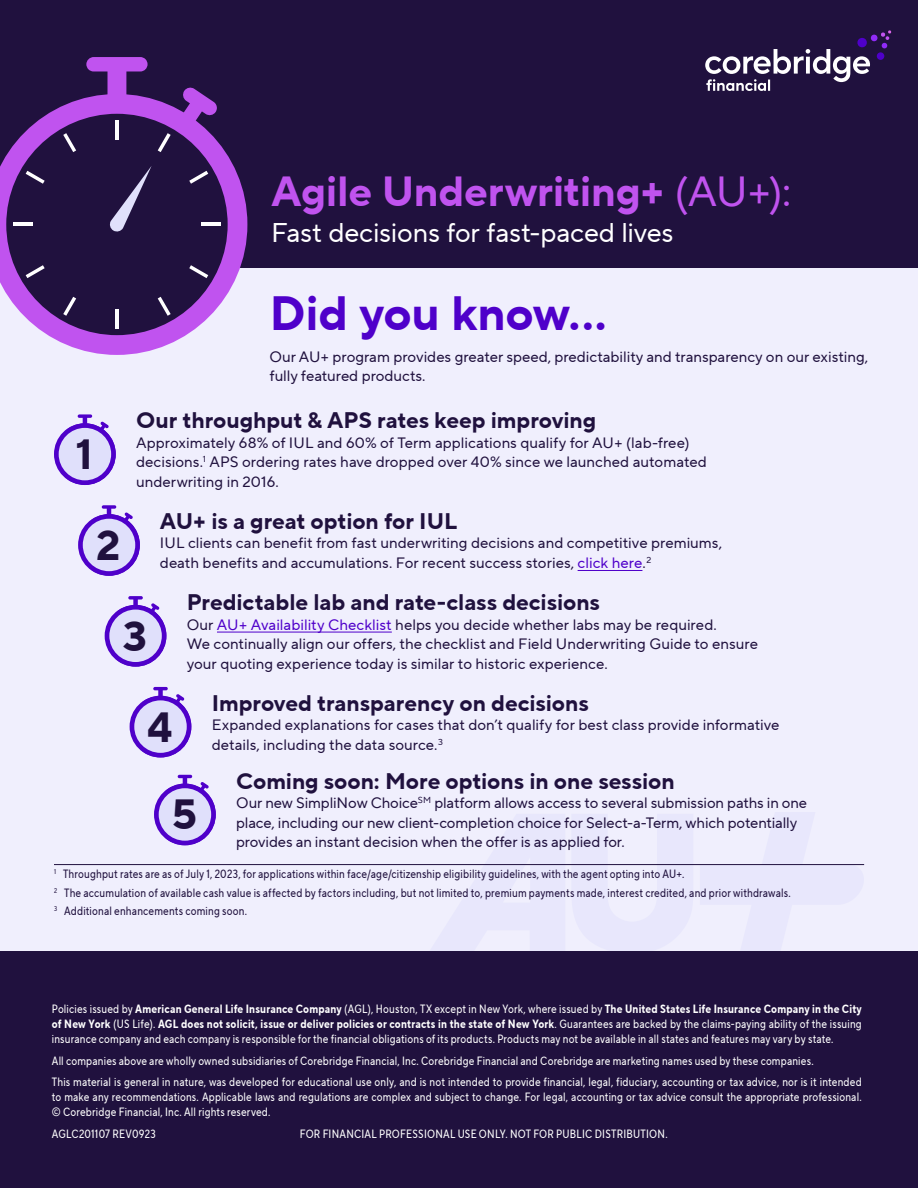
<style>
.page{position:relative;width:918px;height:1188px;background:#f0effd}
.page>*{position:absolute;margin:0;border:0;box-sizing:border-box;transform-origin:0 0}
.t1{font:700 48px "TT Norms Pro";letter-spacing:-.005em;color:#4f00ca}
.t2{font:700 42.15px "TT Norms Pro";color:#20113e}
.t3{font:700 42px "TT Norms Pro";letter-spacing:-.01em;color:#c053ef}
.t4{font:27px "TT Norms Pro";letter-spacing:-.01em;color:#fff}
.t5{font:700 22.5px "TT Norms Pro";letter-spacing:-.005em;color:#20113e}
.t6{font:15px/19.5px "TT Norms Pro";color:#20113e}
.t7{font:12px/15px "TT Norms Pro Cond";letter-spacing:.015em;color:#fff;text-align:justify}
.t8{font:12px "TT Norms Pro Cond";letter-spacing:.015em;color:#20113e}
.s1{font-weight:400}
.s2{color:#4f00ca}
.s3{font-weight:700}
</style>
<div class="page">
<svg style="left:428px;top:865px;width:137px;height:1px"></svg>
<svg style="left:571px;top:865px;width:122px;height:1px"></svg>
<svg style="left:700px;top:864px;width:165px;height:2px"></svg>
<div style="left:0;top:0;width:918px;height:268px;background:#20113e"></div>
<svg style="left:0;top:97px;width:247px;height:258px"></svg>
<svg style="left:63px;top:133px;width:13px;height:19px"></svg>
<svg style="left:26px;top:171px;width:19px;height:13px"></svg>
<hr style="left:13px;top:223px;width:19px;height:3px;background:#fff">
<svg style="left:26px;top:265px;width:19px;height:13px"></svg>
<svg style="left:63px;top:297px;width:13px;height:19px"></svg>
<hr style="left:115px;top:309px;width:4px;height:20px;background:#fff">
<svg style="left:158px;top:297px;width:13px;height:19px"></svg>
<svg style="left:189px;top:265px;width:19px;height:13px"></svg>
<hr style="left:201px;top:223px;width:20px;height:3px;background:#fff">
<svg style="left:189px;top:171px;width:19px;height:13px"></svg>
<svg style="left:109px;top:166px;width:43px;height:67px"></svg>
<svg style="left:86px;top:57px;width:131px;height:95px"></svg>
<svg style="left:705px;top:30px;width:186px;height:61px"></svg>
<div style="left:877px;top:52px;width:7px;height:8px;background:#4f00ca;border-radius:50%"></div>
<svg style="left:67px;top:414px;width:49px;height:71px"></svg>
<div style="left:56px;top:426px;width:57px;height:57px;background:#e0e0fb;border-radius:50%"></div>
<div style="left:54px;top:423px;width:62px;height:62px;border:5px solid #4f00ca;border-radius:50%"></div>
<svg style="left:142px;top:687px;width:49px;height:69px"></svg>
<div style="left:132px;top:698px;width:57px;height:57px;background:#e0e0fb;border-radius:50%"></div>
<div style="left:130px;top:696px;width:61px;height:62px;border:5px solid #4f00ca;border-radius:50%"></div>
<svg style="left:91px;top:505px;width:49px;height:71px"></svg>
<div style="left:80px;top:516px;width:58px;height:58px;background:#e0e0fb;border-radius:50%"></div>
<div style="left:78px;top:514px;width:62px;height:62px;border:5px solid #4f00ca;border-radius:50%"></div>
<svg style="left:117px;top:596px;width:47px;height:70px"></svg>
<div style="left:107px;top:607px;width:57px;height:57px;background:#e0e0fb;border-radius:50%"></div>
<div style="left:105px;top:605px;width:62px;height:62px;border:5px solid #4f00ca;border-radius:50%"></div>
<hr style="left:217px;top:632px;width:175px;height:1px;background:#4f00ca">
<hr style="left:578px;top:570px;width:64px;height:1px;background:#4f00ca">
<svg style="left:167px;top:775px;width:49px;height:70px"></svg>
<div style="left:156px;top:786px;width:58px;height:57px;background:#e0e0fb;border-radius:50%"></div>
<div style="left:154px;top:784px;width:62px;height:61px;border:5px solid #4f00ca;border-radius:50%"></div>
<hr style="left:54px;top:864px;width:810px;height:1px;background:#20113e">
<div style="left:0;top:951px;width:918px;height:237px;background:#20113e"></div>
<h1 class="t3" style="left:271px;top:161px;width:522px">Agile Underwriting+ <span class="s1">(AU+):</span></h1>
<h1 class="t4" style="left:271px;top:213px;width:404px">Fast decisions for fast-paced lives</h1>
<p class="t1" style="left:270px;top:278px;width:339px">Did you know…</p>
<p class="t6" style="left:270px;top:347px;width:600px">Our AU+ program provides greater speed, predictability and transparency on our existing, fully featured products.</p>
<p class="t2" style="left:76px;top:423px;width:18px">1</p>
<p class="t2" style="left:96px;top:514px;width:26px">2</p>
<p class="t5" style="left:136px;top:404px;width:462px">Our throughput &amp; APS rates keep improving</p>
<p class="t6" style="left:136px;top:433px;width:572px">Approximately 68% of IUL and 60% of Term applications qualify for AU+ (lab-free) decisions.<sup>1</sup> APS ordering rates have dropped over 40% since we launched automated</p>
<p class="t6" style="left:136px;top:472px;width:144px">underwriting in 2016.</p>
<p class="t5" style="left:160px;top:504px;width:299px">AU+ is a great option for IUL</p>
<p class="t6" style="left:160px;top:533px;width:564px">IUL clients can benefit from fast underwriting decisions and competitive premiums, death benefits and accumulations. For recent success stories, <span class="s2">click here</span>.<sup>2</sup></p>
<p class="t2" style="left:123px;top:605px;width:26px">3</p>
<p class="t2" style="left:147px;top:696px;width:27px">4</p>
<p class="t5" style="left:187px;top:586px;width:415px">Predictable lab and rate-class decisions</p>
<p class="t6" style="left:187px;top:614px;width:573px">Our <span class="s2">AU+ Availability Checklist</span> helps you decide whether labs may be required.<br>We continually align our offers, the checklist and Field Underwriting Guide to ensure your quoting experience today is similar to historic experience.</p>
<p class="t5" style="left:212px;top:686px;width:379px">Improved transparency on decisions</p>
<p class="t6" style="left:212px;top:715px;width:569px">Expanded explanations for cases that don’t qualify for best class provide informative details, including the data source.<sup>3</sup></p>
<p class="t2" style="left:172px;top:784px;width:27px">5</p>
<p class="t5" style="left:236px;top:764px;width:440px">Coming soon: More options in one session</p>
<p class="t6" style="left:236px;top:793px;width:573px">Our new SimpliNow Choice<sup>SM</sup> platform allows access to several submission paths in one place, including our new client-completion choice for Select-a-Term, which potentially provides an instant decision when the offer is as applied for.</p>
<p class="t8" style="left:54px;top:866px;width:632px"><sup>1</sup> Throughput rates are as of July 1, 2023, for applications within face/age/citizenship eligibility guidelines, with the agent opting into AU+.</p>
<p class="t8" style="left:54px;top:884px;width:738px"><sup>2</sup> The accumulation of available cash value is affected by factors including, but not limited to, premium payments made, interest credited, and prior withdrawals.</p>
<p class="t8" style="left:54px;top:902px;width:195px"><sup>3</sup> Additional enhancements coming soon.</p>
<p class="t7" style="left:52px;top:1001px;width:812px">Policies issued by <span class="s3">American General Life Insurance Company</span> (AGL), Houston, TX except in New York, where issued by <span class="s3">The United States Life Insurance Company in the City of New York</span> (US Life). <span class="s3">AGL does not solicit, issue or deliver policies or contracts in the state of New York</span>. Guarantees are backed by the claims-paying ability of the issuing insurance company and each company is responsible for the financial obligations of its products. Products may not be available in all states and features may vary by state.</p>
<p class="t7" style="left:52px;top:1053px;width:763px">All companies above are wholly owned subsidiaries of Corebridge Financial, Inc. Corebridge Financial and Corebridge are marketing names used by these companies.</p>
<p class="t7" style="left:52px;top:1075px;width:811px">This material is general in nature, was developed for educational use only, and is not intended to provide financial, legal, fiduciary, accounting or tax advice, nor is it intended to make any recommendations. Applicable laws and regulations are complex and subject to change. For legal, accounting or tax advice consult the appropriate professional. © Corebridge Financial, Inc. All rights reserved.</p>
<p class="t7" style="left:52px;top:1126px;width:105px">AGLC201107 REV0923</p>
<p class="t7" style="left:300px;top:1126px;width:369px">FOR FINANCIAL PROFESSIONAL USE ONLY. NOT FOR PUBLIC DISTRIBUTION.</p>
</div>
